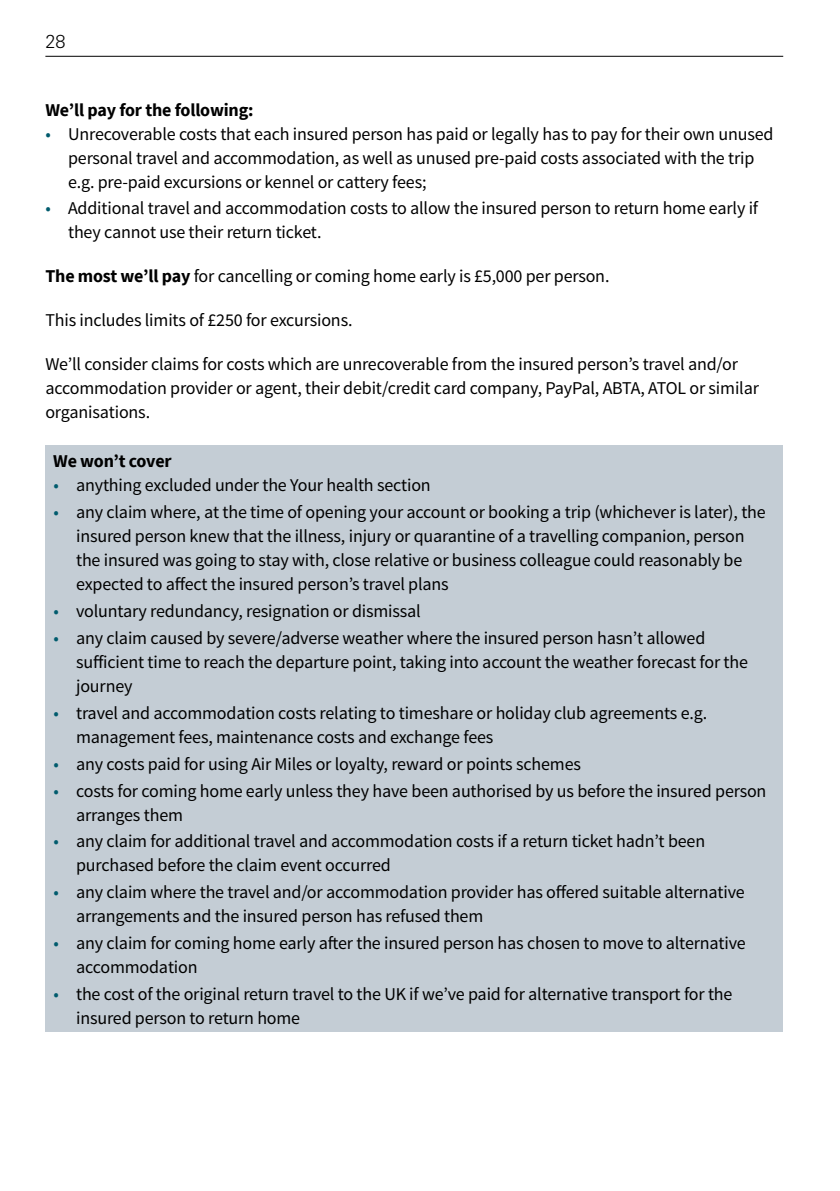
<style>
.page{position:relative;width:840px;height:1191px;background:#fff}
.page>*{position:absolute;margin:0;border:0;box-sizing:border-box;transform-origin:0 0}
.Aviva_Type_Styles_Aviva_Body_9_12pt{font:18px/24px "Source Sans Pro";letter-spacing:-.01em;color:#000}
.Aviva_Type_Styles_Sub_heads_Aviva_Sub_he{font:700 18px "Source Sans Pro";letter-spacing:-.01em;color:#000}
.H4_Table_Header_Black_9_12_outside{font:700 18px "Source Sans Pro";letter-spacing:-.02em;color:#000}
.t1{font:300 18px "Univers Nextfor HSBC";color:#000}
.s1{color:#005b6d}
.s2{font-weight:700}
</style>
<div class="page">
<hr style="left:45px;top:56px;width:737px;height:1px;background:#000">
<div style="left:45px;top:446px;width:737px;height:586px;background:#c4cdd5"></div>
<p class="t1" style="left:45px;top:31px;width:22px">28</p>
<h4 class="Aviva_Type_Styles_Sub_heads_Aviva_Sub_he" style="left:45px;top:97px;width:209px">We’ll pay for the following:</h4>
<p class="Aviva_Type_Styles_Aviva_Body_9_12pt" style="left:68px;top:122px;width:706px;text-indent:-23px"><span class="s1">•</span> Unrecoverable costs that each insured person has paid or legally has to pay for their own unused personal travel and accommodation, as well as unused pre-paid costs associated with the trip e.g. pre-paid excursions or kennel or cattery fees;</p>
<p class="Aviva_Type_Styles_Aviva_Body_9_12pt" style="left:68px;top:197px;width:691px;text-indent:-23px"><span class="s1">•</span> Additional travel and accommodation costs to allow the insured person to return home early if they cannot use their return ticket.</p>
<p class="Aviva_Type_Styles_Aviva_Body_9_12pt" style="left:45px;top:265px;width:565px"><span class="s2">The most we’ll pay</span> for cancelling or coming home early is £5,000 per person.</p>
<p class="Aviva_Type_Styles_Aviva_Body_9_12pt" style="left:45px;top:308px;width:308px">This includes limits of £250 for excursions.</p>
<p class="Aviva_Type_Styles_Aviva_Body_9_12pt" style="left:45px;top:352px;width:714px">We’ll consider claims for costs which are unrecoverable from the insured person’s travel and/or accommodation provider or agent, their debit/credit card company, PayPal, ABTA, ATOL or similar organisations.</p>
<h4 class="H4_Table_Header_Black_9_12_outside" style="left:53px;top:449px;width:120px">We won’t cover</h4>
<p class="Aviva_Type_Styles_Aviva_Body_9_12pt" style="left:53px;top:474px;width:379px"><span class="s1">•</span> anything excluded under the Your health section</p>
<p class="Aviva_Type_Styles_Aviva_Body_9_12pt" style="left:76px;top:500px;width:690px;text-indent:-23px"><span class="s1">•</span> any claim where, at the time of opening your account or booking a trip (whichever is later), the insured person knew that the illness, injury or quarantine of a travelling companion, person the insured was going to stay with, close relative or business colleague could reasonably be expected to affect the insured person’s travel plans</p>
<p class="Aviva_Type_Styles_Aviva_Body_9_12pt" style="left:53px;top:599px;width:369px"><span class="s1">•</span> voluntary redundancy, resignation or dismissal</p>
<p class="Aviva_Type_Styles_Aviva_Body_9_12pt" style="left:76px;top:626px;width:673px;text-indent:-23px"><span class="s1">•</span> any claim caused by severe/adverse weather where the insured person hasn’t allowed sufficient time to reach the departure point, taking into account the weather forecast for the journey</p>
<p class="Aviva_Type_Styles_Aviva_Body_9_12pt" style="left:76px;top:701px;width:632px;text-indent:-23px"><span class="s1">•</span> travel and accommodation costs relating to timeshare or holiday club agreements e.g. management fees, maintenance costs and exchange fees</p>
<p class="Aviva_Type_Styles_Aviva_Body_9_12pt" style="left:53px;top:752px;width:528px"><span class="s1">•</span> any costs paid for using Air Miles or loyalty, reward or points schemes</p>
<p class="Aviva_Type_Styles_Aviva_Body_9_12pt" style="left:76px;top:779px;width:691px;text-indent:-23px"><span class="s1">•</span> costs for coming home early unless they have been authorised by us before the insured person arranges them</p>
<p class="Aviva_Type_Styles_Aviva_Body_9_12pt" style="left:76px;top:829px;width:630px;text-indent:-23px"><span class="s1">•</span> any claim for additional travel and accommodation costs if a return ticket hadn’t been purchased before the claim event occurred</p>
<p class="Aviva_Type_Styles_Aviva_Body_9_12pt" style="left:76px;top:880px;width:669px;text-indent:-23px"><span class="s1">•</span> any claim where the travel and/or accommodation provider has offered suitable alternative arrangements and the insured person has refused them</p>
<p class="Aviva_Type_Styles_Aviva_Body_9_12pt" style="left:76px;top:931px;width:670px;text-indent:-23px"><span class="s1">•</span> any claim for coming home early after the insured person has chosen to move to alternative accommodation</p>
<p class="Aviva_Type_Styles_Aviva_Body_9_12pt" style="left:76px;top:982px;width:657px;text-indent:-23px"><span class="s1">•</span> the cost of the original return travel to the UK if we’ve paid for alternative transport for the insured person to return home</p>
</div>
